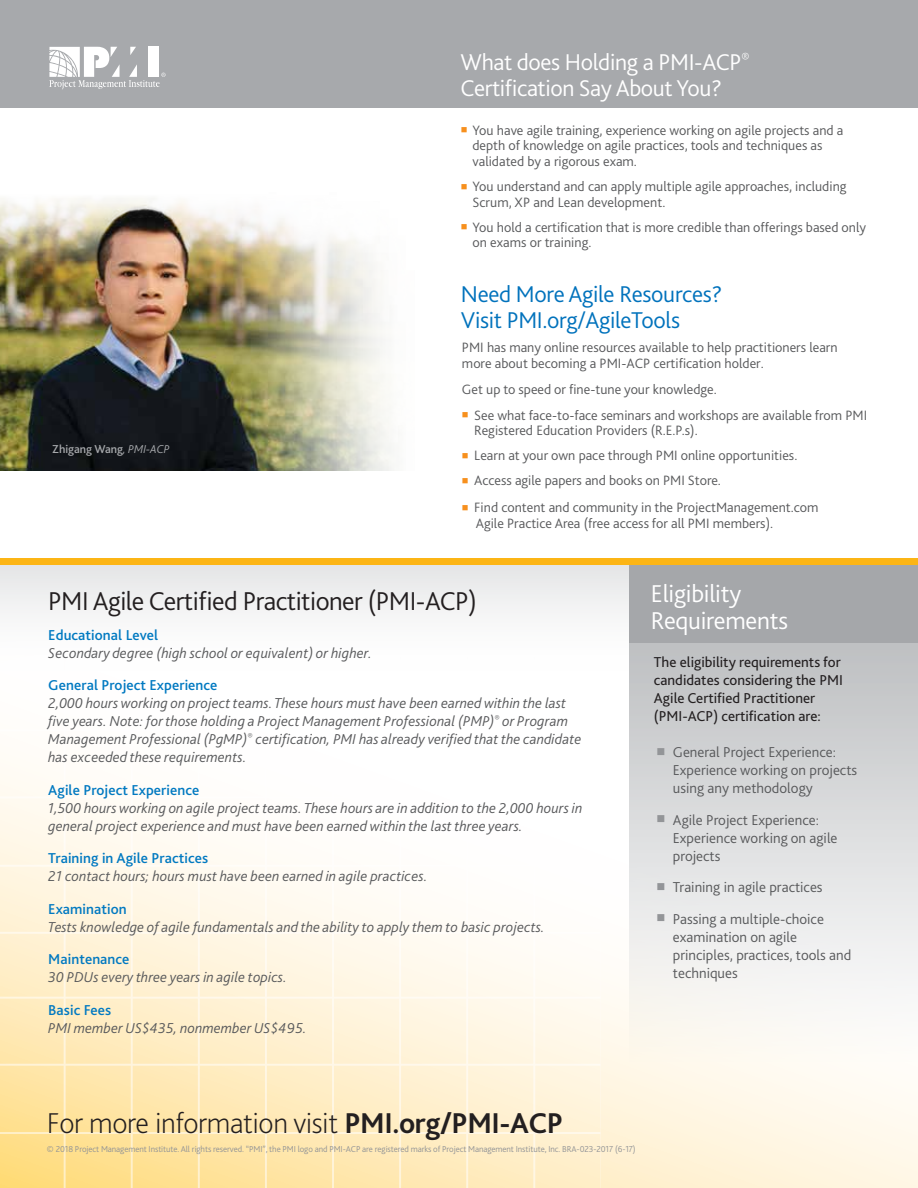
<style>
.page{position:relative;width:918px;height:1188px;background:#fff}
.page>*{position:absolute;margin:0;border:0;box-sizing:border-box;transform-origin:0 0}
.t1{font:200 30px "Bliss 2";letter-spacing:-.015em;color:#231f20}
.t2{font:300 27px "Bliss 2";letter-spacing:-.02em;color:#231f20}
.t3{font:300 25.5px/27px "Bliss 2";letter-spacing:-.01em;color:#fff}
.t4{font:300 23.85px/25.8px "Bliss 2";letter-spacing:-.015em;color:#fff}
.t5{font:300 23.85px/25.8px "Bliss 2";letter-spacing:-.015em;color:#0072bc}
.t6{font:italic 300 15px/18px "Bliss 2";letter-spacing:.005em;color:#58595b}
.t7{font:300 15px/18px "Bliss 2";color:#58595b}
.t8{font:500 15px "Bliss 2";letter-spacing:.005em;color:#0079c1}
.t9{font:15px/18px "Bliss 2";color:#231f20}
.t10{font:300 14.25px/15.6px "Bliss 2";color:#58595b}
.t11{font:500 12px "Bliss 2";color:#a7a9ac}
.t12{font:300 9px "Bliss 2";letter-spacing:-.01em;color:#919396}
.s1{font-weight:300;font-style:italic}
.s2{color:#f7901e}
.s3{color:#939598}
.s4{font-weight:700}
</style>
<div class="page">
<img style="left:0;top:198px;width:394px;height:273px">
<svg style="left:601px;top:985px;width:317px;height:203px"></svg>
<svg style="left:0;top:766px;width:601px;height:422px"></svg>
<div style="left:0;top:561px;width:629px;height:110px;background:linear-gradient(to bottom,#e5e6e7,#fff)"></div>
<div style="left:0;top:0;width:918px;height:108px;background:#a7a9ac"></div>
<svg style="left:49px;top:47px;width:117px;height:42px"></svg>
<div style="left:629px;top:641px;width:289px;height:422px;background:linear-gradient(to bottom,#bfc1c5,#fffffc)"></div>
<div style="left:629px;top:560px;width:289px;height:83px;background:#a5a7aa"></div>
<div style="left:0;top:559px;width:918px;height:6px;background:#fcb515"></div>
<p class="t11" style="left:52px;top:441px;width:119px">Zhigang Wang<span class="s1">, PMI-ACP</span></p>
<h3 class="t4" style="left:461px;top:48px;width:290px">What does Holding a PMI-ACP<sup>®<br></sup>Certification Say About You?</h3>
<p class="t10" style="left:472px;top:122px;width:373px;text-indent:-12px"><span class="s2">■</span> You have agile training, experience working on agile projects and a depth of knowledge on agile practices, tools and techniques as validated by a rigorous exam.</p>
<p class="t10" style="left:472px;top:178px;width:376px;text-indent:-12px"><span class="s2">■</span> You understand and can apply multiple agile approaches, including<br>Scrum, XP and Lean development.</p>
<p class="t10" style="left:472px;top:219px;width:395px;text-indent:-12px"><span class="s2">■</span> You hold a certification that is more credible than offerings based only on exams or training.</p>
<h3 class="t5" style="left:461px;top:281px;width:263px">Need More Agile Resources?<br>Visit PMI.org/AgileTools</h3>
<p class="t10" style="left:462px;top:339px;width:377px">PMI has many online resources available to help practitioners learn more about becoming a PMI-ACP certification holder.</p>
<p class="t10" style="left:462px;top:382px;width:256px">Get up to speed or fine-tune your knowledge.</p>
<p class="t10" style="left:474px;top:407px;width:394px;text-indent:-12px"><span class="s2">■</span> See what face-to-face seminars and workshops are available from PMI<br>Registered Education Providers (R.E.P.s).</p>
<p class="t10" style="left:462px;top:447px;width:337px"><span class="s2">■</span> Learn at your own pace through PMI online opportunities.</p>
<p class="t10" style="left:462px;top:473px;width:261px"><span class="s2">■</span> Access agile papers and books on PMI Store.</p>
<p class="t10" style="left:476px;top:499px;width:344px;text-indent:-14px"><span class="s2">■</span> Find content and community in the ProjectManagement.com<br>Agile Practice Area (free access for all PMI members).</p>
<h2 class="t2" style="left:48px;top:584px;width:430px">PMI Agile Certified Practitioner (PMI-ACP)</h2>
<p class="t8" style="left:48px;top:625px;width:111px">Educational Level</p>
<p class="t6" style="left:48px;top:643px;width:325px">Secondary degree (high school or equivalent) or higher.</p>
<p class="t8" style="left:48px;top:676px;width:171px">General Project Experience</p>
<p class="t6" style="left:48px;top:694px;width:535px">2,000 hours working on project teams. These hours must have been earned within the last five years. Note: for those holding a Project Management Professional (PMP)<sup>®</sup> or Program Management Professional (PgMP)<sup>®</sup> certification, PMI has already verified that the candidate has exceeded these requirements.</p>
<p class="t8" style="left:48px;top:780px;width:153px">Agile Project Experience</p>
<p class="t6" style="left:48px;top:798px;width:536px">1,500 hours working on agile project teams. These hours are in addition to the 2,000 hours in general project experience and must have been earned within the last three years.</p>
<p class="t8" style="left:48px;top:849px;width:162px">Training in Agile Practices</p>
<p class="t6" style="left:48px;top:867px;width:381px">21 contact hours; hours must have been earned in agile practices.</p>
<p class="t8" style="left:48px;top:899px;width:80px">Examination</p>
<p class="t6" style="left:48px;top:917px;width:498px">Tests knowledge of agile fundamentals and the ability to apply them to basic projects.</p>
<p class="t8" style="left:48px;top:950px;width:83px">Maintenance</p>
<p class="t6" style="left:48px;top:968px;width:240px">30 PDUs every three years in agile topics.</p>
<p class="t8" style="left:48px;top:1000px;width:65px">Basic Fees</p>
<p class="t6" style="left:48px;top:1018px;width:260px">PMI member US$435, nonmember US$495.</p>
<h3 class="t3" style="left:651px;top:580px;width:139px">Eligibility<br>Requirements</h3>
<p class="t9" style="left:654px;top:652px;width:191px">The eligibility requirements for candidates considering the PMI<br>Agile Certified Practitioner (PMI-ACP) certification are:</p>
<p class="t7" style="left:673px;top:743px;width:186px;text-indent:-16px"><span class="s3">■</span> General Project Experience:<br>Experience working on projects using any methodology</p>
<p class="t7" style="left:673px;top:810px;width:166px;text-indent:-16px"><span class="s3">■</span> Agile Project Experience:<br>Experience working on agile projects</p>
<p class="t7" style="left:657px;top:878px;width:168px"><span class="s3">■</span> Training in agile practices</p>
<p class="t7" style="left:673px;top:909px;width:180px;text-indent:-16px"><span class="s3">■</span> Passing a multiple-choice examination on agile principles, practices, tools and techniques</p>
<h1 class="t1" style="left:47px;top:1105px;width:518px">For more information visit <span class="s4">PMI.org/PMI-ACP</span></h1>
<p class="t12" style="left:47px;top:1144px;width:590px">© 2018 Project Management Institute. All rights reserved. “PMI”, the PMI logo and PMI-ACP are registered marks of Project Management Institute, Inc. BRA-023-2017 (6-17)</p>
</div>
